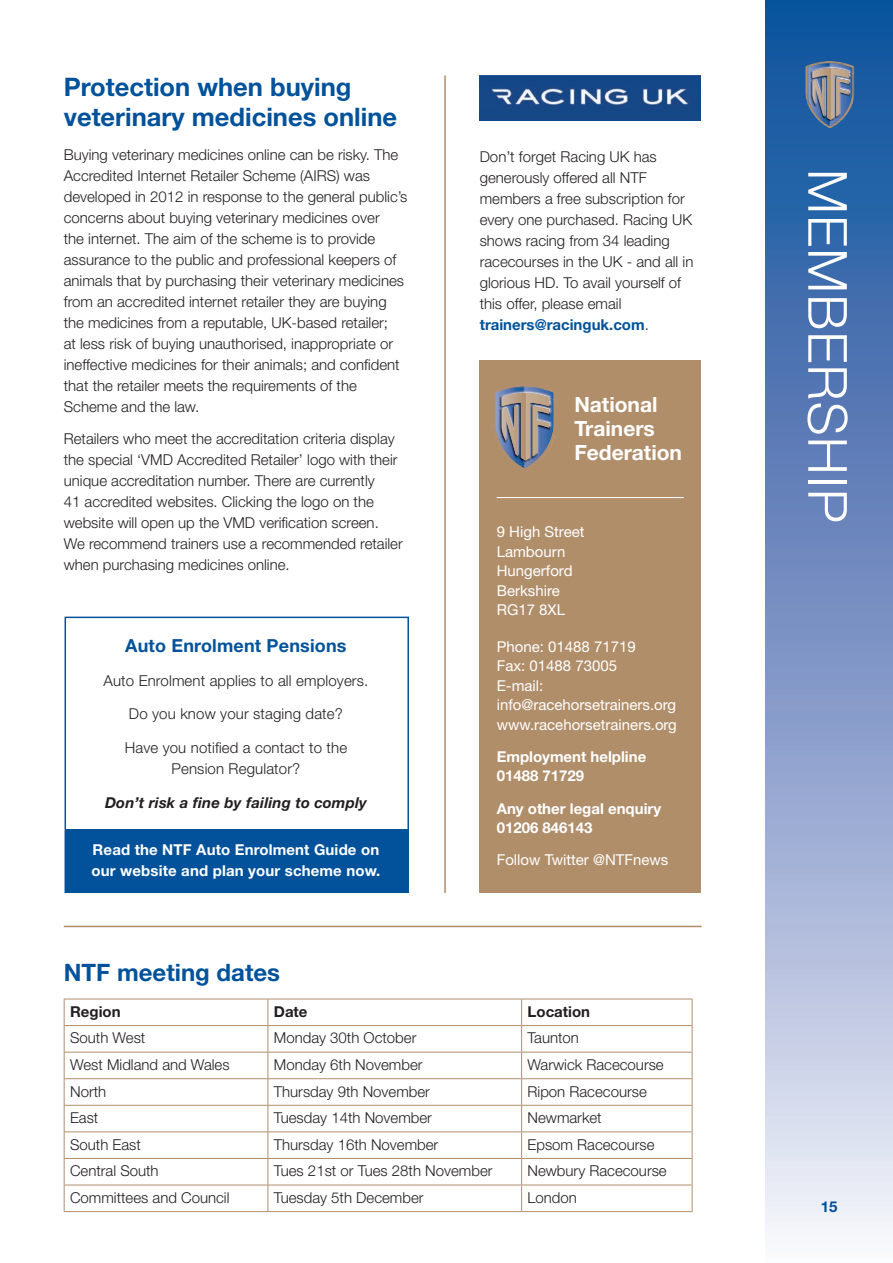
<style>
.page{position:relative;width:893px;height:1263px;background:#fff}
.page>*{position:absolute;margin:0;border:0;box-sizing:border-box;transform-origin:0 0}
.t1{font:300 54px "Helvetica Neue";letter-spacing:.02em;color:#fff}
.t2{font:700 25.5px/30px "Helvetica Neue";color:#01529b}
.t3{font:700 24px "Helvetica Neue";color:#01529b}
.t4{font:700 21px/24px "Helvetica Neue";color:#fff}
.t5{font:700 18px "Helvetica Neue";letter-spacing:.01em;color:#01529b}
.t6{font:300 15px/21px "Helvetica Neue";color:#231f20}
.t7{font:15px/19.5px "Helvetica Neue";color:#fff}
.t8{font:700 15px/19.5px "Helvetica Neue";color:#fff}
.t9{font:italic 700 15px "Helvetica Neue";letter-spacing:.01em;color:#231f20}
.t10{font:700 15px "Helvetica Neue";color:#231f20}
.t11{font:700 15px "Helvetica Neue";color:#01529b}
.s1{font-weight:700;color:#01529b}
</style>
<div class="page">
<div style="left:765px;top:0;width:128px;height:1263px;background:linear-gradient(to bottom,#074797,#f3ebf7)"></div>
<svg style="left:805px;top:61px;width:50px;height:67px;background:#728097"></svg>
<hr style="left:64px;top:926px;width:638px;height:1px;background:#b18e6a">
<div style="left:480px;top:360px;width:221px;height:533px;background:#b18e6a"></div>
<svg style="left:495px;top:386px;width:60px;height:83px"></svg>
<hr style="left:497px;top:497px;width:187px;height:1px;background:#fff">
<hr style="left:444px;top:76px;width:2px;height:817px;background:#b18e6a">
<img style="left:480px;top:76px;width:221px;height:45px">
<div style="left:65px;top:617px;width:344px;height:276px;border:2px solid #01529b"></div>
<div style="left:65px;top:829px;width:343px;height:64px;background:#01529b"></div>
<hr style="left:64px;top:999px;width:204px;height:1px;background:#b18e6a">
<hr style="left:268px;top:999px;width:254px;height:1px;background:#b18e6a">
<hr style="left:522px;top:999px;width:170px;height:1px;background:#b18e6a">
<hr style="left:64px;top:1025px;width:204px;height:1px;background:#b18e6a">
<hr style="left:268px;top:1025px;width:254px;height:1px;background:#b18e6a">
<hr style="left:522px;top:1025px;width:170px;height:1px;background:#b18e6a">
<hr style="left:64px;top:1052px;width:204px;height:1px;background:#b18e6a">
<hr style="left:268px;top:1052px;width:254px;height:1px;background:#b18e6a">
<hr style="left:522px;top:1052px;width:170px;height:1px;background:#b18e6a">
<hr style="left:64px;top:1078px;width:204px;height:1px;background:#b18e6a">
<hr style="left:268px;top:1078px;width:254px;height:1px;background:#b18e6a">
<hr style="left:522px;top:1078px;width:170px;height:1px;background:#b18e6a">
<hr style="left:64px;top:1105px;width:204px;height:1px;background:#b18e6a">
<hr style="left:268px;top:1105px;width:254px;height:1px;background:#b18e6a">
<hr style="left:522px;top:1105px;width:170px;height:1px;background:#b18e6a">
<hr style="left:64px;top:1131px;width:204px;height:1px;background:#b18e6a">
<hr style="left:268px;top:1131px;width:254px;height:1px;background:#b18e6a">
<hr style="left:522px;top:1131px;width:170px;height:1px;background:#b18e6a">
<hr style="left:64px;top:1158px;width:204px;height:1px;background:#b18e6a">
<hr style="left:268px;top:1158px;width:254px;height:1px;background:#b18e6a">
<hr style="left:522px;top:1158px;width:170px;height:1px;background:#b18e6a">
<hr style="left:64px;top:1184px;width:204px;height:1px;background:#b18e6a">
<svg style="left:64px;top:999px;width:1px;height:212px"></svg>
<hr style="left:268px;top:1184px;width:254px;height:1px;background:#b18e6a">
<svg style="left:267px;top:999px;width:1px;height:212px"></svg>
<hr style="left:522px;top:1184px;width:170px;height:1px;background:#b18e6a">
<svg style="left:521px;top:999px;width:1px;height:212px"></svg>
<svg style="left:692px;top:999px;width:1px;height:212px"></svg>
<hr style="left:64px;top:1211px;width:204px;height:1px;background:#b18e6a">
<hr style="left:268px;top:1211px;width:254px;height:1px;background:#b18e6a">
<hr style="left:522px;top:1211px;width:170px;height:1px;background:#b18e6a">
<h2 class="t2" style="left:64px;top:72px;width:335px">Protection when buying veterinary medicines online</h2>
<p class="t6" style="left:64px;top:144px;width:345px">Buying veterinary medicines online can be risky. The Accredited Internet Retailer Scheme (AIRS) was developed in 2012 in response to the general public’s concerns about buying veterinary medicines over<br>the internet. The aim of the scheme is to provide assurance to the public and professional keepers of animals that by purchasing their veterinary medicines from an accredited internet retailer they are buying the medicines from a reputable, UK-based retailer;<br>at less risk of buying unauthorised, inappropriate or ineffective medicines for their animals; and confident that the retailer meets the requirements of the Scheme and the law.</p>
<p class="t6" style="left:64px;top:428px;width:341px">Retailers who meet the accreditation criteria display the special ‘VMD Accredited Retailer’ logo with their unique accreditation number. There are currently<br>41 accredited websites. Clicking the logo on the website will open up the VMD verification screen.<br>We recommend trainers use a recommended retailer when purchasing medicines online.</p>
<p class="t5" style="left:125px;top:634px;width:223px">Auto Enrolment Pensions</p>
<p class="t6" style="left:104px;top:669px;width:266px">Auto Enrolment applies to all employers.</p>
<p class="t6" style="left:129px;top:703px;width:215px">Do you know your staging date?</p>
<p class="t6" style="left:125px;top:737px;width:224px;text-align:center">Have you notified a contact to the<br>Pension Regulator?</p>
<p class="t9" style="left:105px;top:793px;width:263px">Don’t risk a fine by failing to comply</p>
<p class="t8" style="left:91px;top:838px;width:290px;line-height:21px">Read the NTF Auto Enrolment Guide on our website and plan your scheme now.</p>
<p class="t6" style="left:480px;top:146px;width:215px">Don’t forget Racing UK has generously offered all NTF members a free subscription for every one purchased. Racing UK shows racing from 34 leading racecourses in the UK - and all in glorious HD. To avail yourself of this offer, please email <span class="s1">trainers@racinguk.com</span>.</p>
<h3 class="t4" style="left:574px;top:392px;width:109px">National<br>Trainers<br>Federation</h3>
<p class="t7" style="left:497px;top:522px;width:89px">9 High Street<br>Lambourn<br>Hungerford<br>Berkshire<br>RG17 8XL</p>
<p class="t7" style="left:497px;top:636px;width:182px">Phone: 01488 71719<br>Fax: 01488 73005<br>E-mail: info@racehorsetrainers.org www.racehorsetrainers.org</p>
<p class="t8" style="left:497px;top:746px;width:151px">Employment helpline<br>01488 71729</p>
<p class="t8" style="left:497px;top:798px;width:166px">Any other legal enquiry<br>01206 846143</p>
<p class="t7" style="left:497px;top:850px;width:173px">Follow Twitter @NTFnews</p>
<h3 class="t3" style="left:64px;top:957px;width:218px">NTF meeting dates</h3>
<p class="t10" style="left:70px;top:1002px;width:52px">Region</p>
<p class="t10" style="left:274px;top:1002px;width:35px">Date</p>
<p class="t10" style="left:528px;top:1002px;width:64px">Location</p>
<p class="t6" style="left:70px;top:1027px;width:77px">South West</p>
<p class="t6" style="left:274px;top:1027px;width:144px">Monday 30th October</p>
<p class="t6" style="left:528px;top:1027px;width:53px">Taunton</p>
<p class="t6" style="left:70px;top:1054px;width:161px">West Midland and Wales</p>
<p class="t6" style="left:274px;top:1054px;width:150px">Monday 6th November</p>
<p class="t6" style="left:528px;top:1054px;width:138px">Warwick Racecourse</p>
<p class="t6" style="left:70px;top:1080px;width:38px">North</p>
<p class="t6" style="left:274px;top:1080px;width:158px">Thursday 9th November</p>
<p class="t6" style="left:528px;top:1080px;width:121px">Ripon Racecourse</p>
<p class="t6" style="left:70px;top:1107px;width:30px">East</p>
<p class="t6" style="left:274px;top:1107px;width:160px">Tuesday 14th November</p>
<p class="t6" style="left:528px;top:1107px;width:76px">Newmarket</p>
<p class="t6" style="left:70px;top:1133px;width:72px">South East</p>
<p class="t6" style="left:274px;top:1133px;width:166px">Thursday 16th November</p>
<p class="t6" style="left:527px;top:1133px;width:128px">Epsom Racecourse</p>
<p class="t6" style="left:70px;top:1160px;width:90px">Central South</p>
<p class="t6" style="left:274px;top:1160px;width:220px">Tues 21st or Tues 28th November</p>
<p class="t6" style="left:527px;top:1160px;width:141px">Newbury Racecourse</p>
<p class="t6" style="left:70px;top:1186px;width:161px">Committees and Council</p>
<p class="t6" style="left:274px;top:1186px;width:151px">Tuesday 5th December</p>
<p class="t6" style="left:527px;top:1186px;width:51px">London</p>
<h1 class="t1" style="left:860px;top:169px;width:355px;rotate:90deg">MEMBERSHIP</h1>
<p class="t11" style="left:821px;top:1197px;width:18px">15</p>
</div>
